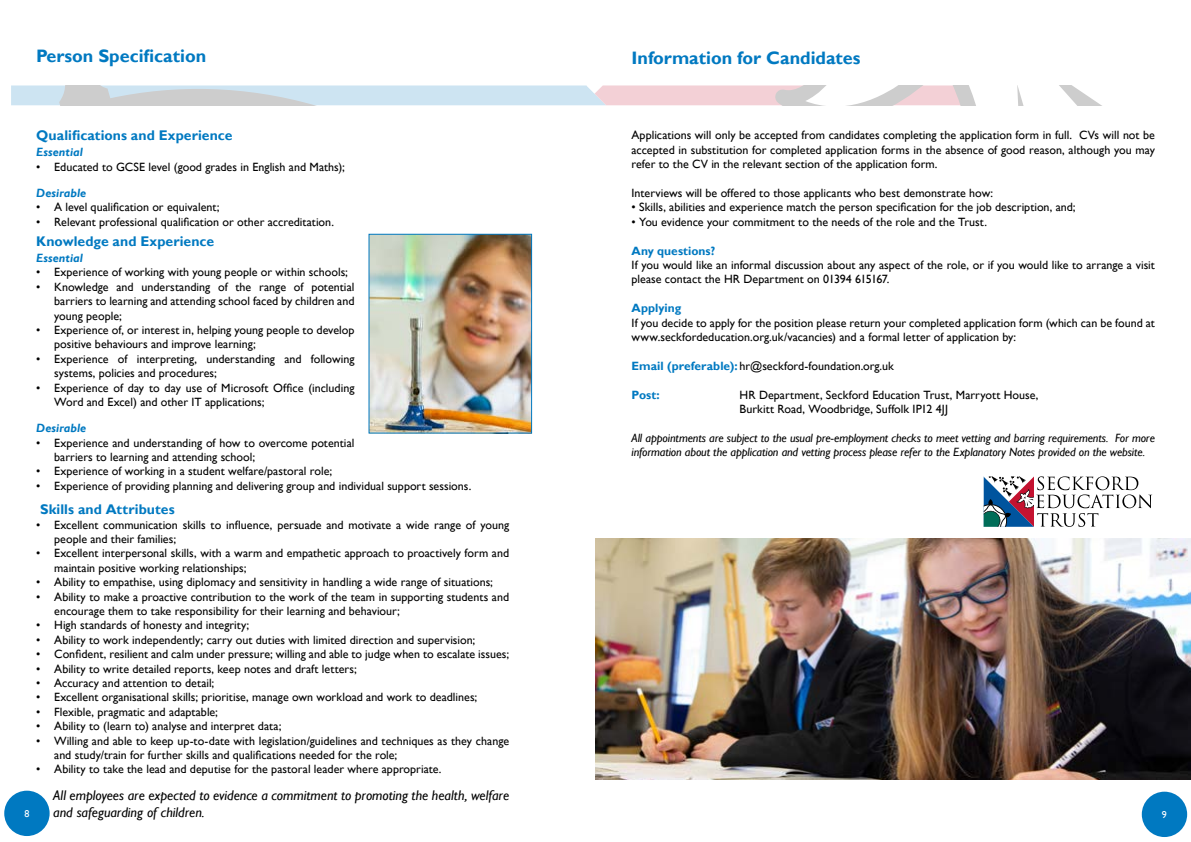
<style>
.page{position:relative;width:1191px;height:842px;background:#fff}
.page>*{position:absolute;margin:0;border:0;box-sizing:border-box;transform-origin:0 0}
.t1{font:700 18px "Gill Sans";color:#0079c1}
.t2{font:italic 14px/16.8px "Gill Sans";color:#000}
.t3{font:700 14px "Gill Sans";letter-spacing:.005em;color:#0079c1}
.t4{font:12px/14.4px "Gill Sans";color:#000}
.t5{font:italic 12px/14.4px "Gill Sans";letter-spacing:-.01em;color:#000}
.t6{font:italic 700 12px "Gill Sans";letter-spacing:.005em;color:#0079c1}
.t7{font:700 12px "Gill Sans";letter-spacing:.005em;color:#0079c1}
.t8{font:10px "Gill Sans";color:#fff}
.s1{font-weight:700;color:#0079c1}
</style>
<div class="page">
<div style="left:4px;top:791px;width:46px;height:45px;background:#0079c1;border-radius:50%"></div>
<div style="left:1141px;top:792px;width:46px;height:45px;background:#0079c1;border-radius:50%"></div>
<svg style="left:11px;top:85px;width:1090px;height:20px"></svg>
<img style="left:371px;top:236px;width:159px;height:195px">
<div style="left:369px;top:234px;width:163px;height:199px;border:1px solid #0079c1"></div>
<img style="left:595px;top:539px;width:596px;height:240px">
<svg style="left:983px;top:476px;width:169px;height:51px"></svg>
<h1 class="t1" style="left:36px;top:45px;width:172px">Person Specification</h1>
<h1 class="t1" style="left:631px;top:47px;width:230px">Information for Candidates</h1>
<p class="t3" style="left:36px;top:127px;width:198px">Qualifications and Experience</p>
<p class="t6" style="left:36px;top:145px;width:48px">Essential</p>
<p class="t4" style="left:36px;top:160px;width:310px">• Educated to GCSE level (good grades in English and Maths);</p>
<p class="t6" style="left:36px;top:186px;width:52px">Desirable</p>
<p class="t4" style="left:36px;top:200px;width:185px">• A level qualification or equivalent;</p>
<p class="t4" style="left:36px;top:215px;width:299px">• Relevant professional qualification or other accreditation.</p>
<p class="t3" style="left:36px;top:233px;width:179px">Knowledge and Experience</p>
<p class="t6" style="left:36px;top:251px;width:48px">Essential</p>
<p class="t4" style="left:36px;top:265px;width:313px">• Experience of working with young people or within schools;</p>
<p class="t4" style="left:54px;top:280px;width:302px;text-align:justify;text-indent:-18px">• Knowledge and understanding of the range of potential barriers to learning and attending school faced by children and young people;</p>
<p class="t4" style="left:54px;top:323px;width:302px;text-indent:-18px">• Experience of, or interest in, helping young people to develop positive behaviours and improve learning;</p>
<p class="t4" style="left:54px;top:352px;width:302px;text-indent:-18px">• Experience of interpreting, understanding and following systems, policies and procedures;</p>
<p class="t4" style="left:54px;top:380px;width:302px;text-indent:-18px">• Experience of day to day use of Microsoft Office (including<br>Word and Excel) and other IT applications;</p>
<p class="t6" style="left:36px;top:421px;width:52px">Desirable</p>
<p class="t4" style="left:54px;top:435px;width:302px;text-indent:-18px">• Experience and understanding of how to overcome potential barriers to learning and attending school;</p>
<p class="t4" style="left:36px;top:464px;width:297px">• Experience of working in a student welfare/pastoral role;</p>
<p class="t4" style="left:36px;top:479px;width:436px">• Experience of providing planning and delivering group and individual support sessions.</p>
<p class="t3" style="left:40px;top:501px;width:136px">Skills and Attributes</p>
<p class="t4" style="left:54px;top:517px;width:456px;text-indent:-18px">• Excellent communication skills to influence, persuade and motivate a wide range of young people and their families;</p>
<p class="t4" style="left:54px;top:546px;width:456px;text-indent:-18px">• Excellent interpersonal skills, with a warm and empathetic approach to proactively form and maintain positive working relationships;</p>
<p class="t4" style="left:36px;top:575px;width:458px">• Ability to empathise, using diplomacy and sensitivity in handling a wide range of situations;</p>
<p class="t4" style="left:54px;top:589px;width:456px;text-indent:-18px">• Ability to make a proactive contribution to the work of the team in supporting students and encourage them to take responsibility for their learning and behaviour;</p>
<p class="t4" style="left:36px;top:618px;width:215px">• High standards of honesty and integrity;</p>
<p class="t4" style="left:36px;top:633px;width:441px">• Ability to work independently; carry out duties with limited direction and supervision;</p>
<p class="t4" style="left:36px;top:647px;width:474px">• Confident, resilient and calm under pressure; willing and able to judge when to escalate issues;</p>
<p class="t4" style="left:36px;top:661px;width:322px">• Ability to write detailed reports, keep notes and draft letters;</p>
<p class="t4" style="left:36px;top:676px;width:180px">• Accuracy and attention to detail;</p>
<p class="t4" style="left:36px;top:690px;width:442px">• Excellent organisational skills; prioritise, manage own workload and work to deadlines;</p>
<p class="t4" style="left:36px;top:705px;width:183px">• Flexible, pragmatic and adaptable;</p>
<p class="t4" style="left:36px;top:719px;width:247px">• Ability to (learn to) analyse and interpret data;</p>
<p class="t4" style="left:54px;top:733px;width:456px;text-indent:-18px">• Willing and able to keep up-to-date with legislation/guidelines and techniques as they change and study/train for further skills and qualifications needed for the role;</p>
<p class="t4" style="left:36px;top:762px;width:407px">• Ability to take the lead and deputise for the pastoral leader where appropriate.</p>
<p class="t2" style="left:53px;top:787px;width:457px">All employees are expected to evidence a commitment to promoting the health, welfare and safeguarding of children.</p>
<p class="t4" style="left:631px;top:128px;width:525px;text-align:justify">Applications will only be accepted from candidates completing the application form in full. CVs will not be accepted in substitution for completed application forms in the absence of good reason, although you may refer to the CV in the relevant section of the application form.</p>
<p class="t4" style="left:631px;top:186px;width:363px">Interviews will be offered to those applicants who best demonstrate how:</p>
<p class="t4" style="left:631px;top:200px;width:446px">• Skills, abilities and experience match the person specification for the job description, and;</p>
<p class="t4" style="left:631px;top:215px;width:357px">• You evidence your commitment to the needs of the role and the Trust.</p>
<p class="t7" style="left:631px;top:243px;width:85px">Any questions?</p>
<p class="t4" style="left:631px;top:258px;width:525px">If you would like an informal discussion about any aspect of the role, or if you would like to arrange a visit please contact the HR Department on 01394 615167.</p>
<p class="t7" style="left:631px;top:301px;width:51px">Applying</p>
<p class="t4" style="left:631px;top:316px;width:525px">If you decide to apply for the position please return your completed application form (which can be found at www.seckfordeducation.org.uk/vacancies) and a formal letter of application by:</p>
<p class="t4" style="left:631px;top:359px;width:264px"><span class="s1">Email (preferable):</span> hr@seckford-foundation.org.uk</p>
<p class="t7" style="left:631px;top:387px;width:30px">Post:</p>
<p class="t4" style="left:739px;top:388px;width:300px">HR Department, Seckford Education Trust, Marryott House,<br>Burkitt Road, Woodbridge, Suffolk IP12 4JJ</p>
<p class="t5" style="left:631px;top:431px;width:525px">All appointments are subject to the usual pre-employment checks to meet vetting and barring requirements. For more information about the application and vetting process please refer to the Explanatory Notes provided on the website.</p>
<p class="t8" style="left:24px;top:808px;width:6px">8</p>
<p class="t8" style="left:1162px;top:809px;width:6px">9</p>
</div>
